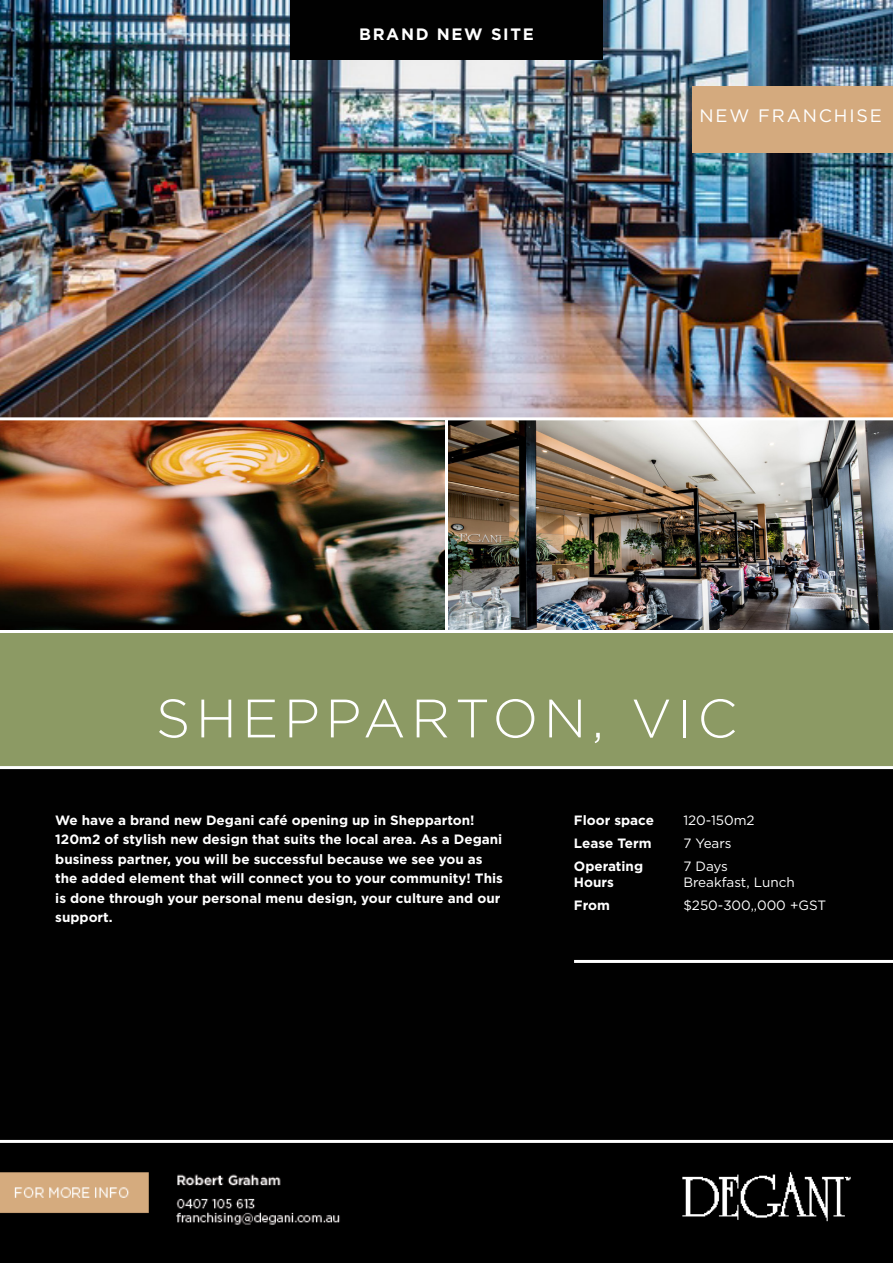
<style>
.page{position:relative;width:893px;height:1263px;background:#010101}
.page>*{position:absolute;margin:0;border:0;box-sizing:border-box;transform-origin:0 0}
.t1{font:300 54px "Gotham";letter-spacing:.1em;color:#fff}
.t2{font:18px "Gotham";letter-spacing:.1em;color:#fff}
.t3{font:700 16.5px "Gotham";letter-spacing:.1em;color:#fff}
.t4{font:700 13.5px/19.5px "Gotham";color:#fff}
.t5{font:13.5px "Gotham";color:#fff}
</style>
<div class="page">
<img style="left:0;top:0;width:893px;height:417px">
<div style="left:0;top:631px;width:893px;height:136px;background:#8c9a64"></div>
<div style="left:692px;top:87px;width:201px;height:66px;background:#d4aa7e"></div>
<hr style="left:574px;top:960px;width:319px;height:3px;background:#fff">
<div style="left:290px;top:0;width:313px;height:59px;background:#010101"></div>
<img style="left:0;top:420px;width:445px;height:210px">
<img style="left:448px;top:420px;width:445px;height:210px">
<img style="left:0;top:1172px;width:851px;height:53px">
<hr style="left:0;top:630px;width:893px;height:3px;background:#fff">
<hr style="left:0;top:766px;width:893px;height:3px;background:#fff">
<hr style="left:0;top:417px;width:893px;height:3px;background:#fff">
<hr style="left:0;top:1140px;width:893px;height:3px;background:#fff">
<hr style="left:445px;top:419px;width:3px;height:212px;background:#fff">
<p class="t3" style="left:359px;top:24px;width:176px">BRAND NEW SITE</p>
<p class="t2" style="left:699px;top:105px;width:184px">NEW FRANCHISE</p>
<p class="t1" style="left:156px;top:689px;width:583px">SHEPPARTON, VIC</p>
<p class="t4" style="left:55px;top:810px;width:449px">We have a brand new Degani café opening up in Shepparton!<br>120m2 of stylish new design that suits the local area. As a Degani business partner, you will be successful because we see you as the added element that will connect you to your community! This is done through your personal menu design, your culture and our support.</p>
<p class="t4" style="left:574px;top:810px;width:82px">Floor space</p>
<p class="t5" style="left:683px;top:811px;width:73px">120-150m2</p>
<p class="t4" style="left:574px;top:833px;width:79px">Lease Term</p>
<p class="t5" style="left:683px;top:834px;width:50px">7 Years</p>
<p class="t4" style="left:574px;top:856px;width:71px">Operating</p>
<p class="t5" style="left:683px;top:857px;width:46px">7 Days</p>
<p class="t4" style="left:574px;top:872px;width:42px">Hours</p>
<p class="t5" style="left:683px;top:874px;width:113px">Breakfast, Lunch</p>
<p class="t4" style="left:574px;top:895px;width:38px">From</p>
<p class="t5" style="left:683px;top:896px;width:144px">$250-300,,000 +GST</p>
</div>
